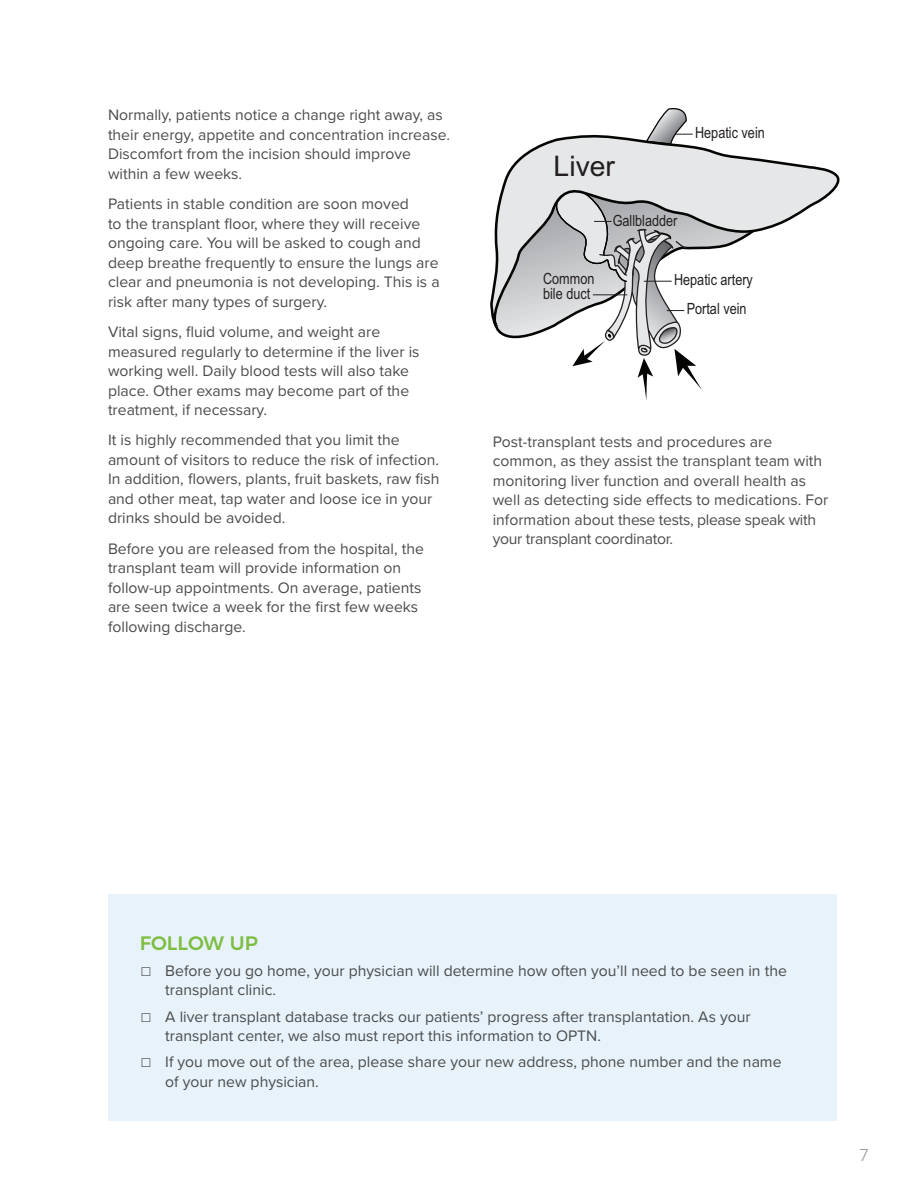
<style>
.page{position:relative;width:918px;height:1188px;background:#fff}
.page>*{position:absolute;margin:0;border:0;box-sizing:border-box;transform-origin:0 0}
.t1{font:28.35px "Arial";color:#231f20}
.Section_Head{font:500 19.5px "Montserrat";color:#7dbd41}
.t2{font:300 18px "Proxima Nova";color:#939598}
.body{font:15.75px/19.5px "Proxima Nova";color:#4b4c4d}
.t3{font:15.45px/15.5px "Arial Narrow";color:#231f20}
</style>
<div class="page">
<svg style="left:490px;top:140px;width:350px;height:194px"></svg>
<svg style="left:551px;top:108px;width:151px;height:292px"></svg>
<div style="left:108px;top:894px;width:729px;height:226px;background:#e7f2fa"></div>
<p class="body" style="left:108px;top:105px;width:344px">Normally, patients notice a change right away, as their energy, appetite and concentration increase.<br>Discomfort from the incision should improve within a few weeks.</p>
<p class="body" style="left:108px;top:194px;width:333px">Patients in stable condition are soon moved<br>to the transplant floor, where they will receive ongoing care. You will be asked to cough and deep breathe frequently to ensure the lungs are clear and pneumonia is not developing. This is a risk after many types of surgery.</p>
<p class="body" style="left:108px;top:321px;width:313px">Vital signs, fluid volume, and weight are measured regularly to determine if the liver is working well. Daily blood tests will also take place. Other exams may become part of the treatment, if necessary.</p>
<p class="body" style="left:108px;top:430px;width:333px">It is highly recommended that you limit the amount of visitors to reduce the risk of infection.<br>In addition, flowers, plants, fruit baskets, raw fish and other meat, tap water and loose ice in your drinks should be avoided.</p>
<p class="body" style="left:108px;top:538px;width:318px">Before you are released from the hospital, the transplant team will provide information on follow-up appointments. On average, patients are seen twice a week for the first few weeks following discharge.</p>
<p class="t1" style="left:554px;top:147px;width:63px">Liver</p>
<p class="t3" style="left:613px;top:212px;width:66px">Gallbladder</p>
<p class="t3" style="left:695px;top:124px;width:71px">Hepatic vein</p>
<p class="t3" style="left:543px;top:270px;width:53px">Common bile duct</p>
<p class="t3" style="left:674px;top:264px;width:80px;line-height:29.4px;text-align:center">Hepatic artery<br>Portal vein</p>
<p class="body" style="left:493px;top:431px;width:337px">Post-transplant tests and procedures are common, as they assist the transplant team with monitoring liver function and overall health as well as detecting side effects to medications. For information about these tests, please speak with your transplant coordinator.</p>
<p class="Section_Head" style="left:140px;top:927px;width:120px">FOLLOW UP</p>
<p class="body" style="left:165px;top:960px;width:623px;text-indent:-26px">☐ Before you go home, your physician will determine how often you’ll need to be seen in the transplant clinic.</p>
<p class="body" style="left:165px;top:1006px;width:587px;text-indent:-26px">☐ A liver transplant database tracks our patients’ progress after transplantation. As your transplant center, we also must report this information to OPTN.</p>
<p class="body" style="left:165px;top:1052px;width:618px;text-indent:-26px">☐ If you move out of the area, please share your new address, phone number and the name of your new physician.</p>
<p class="t2" style="left:859px;top:1142px;width:11px">7</p>
</div>
